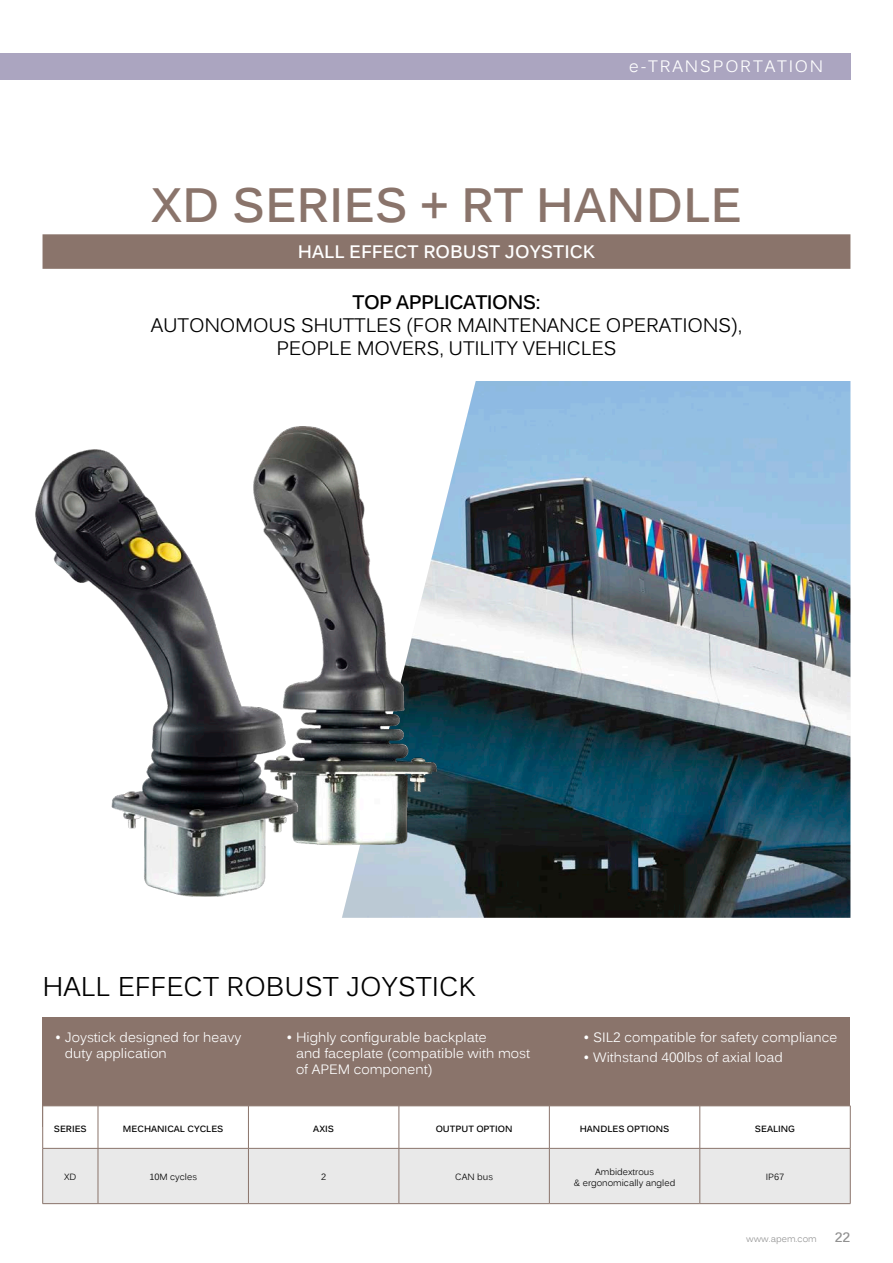
<style>
.page{position:relative;width:893px;height:1263px;background:#fff}
.page>*{position:absolute;margin:0;border:0;box-sizing:border-box;transform-origin:0 0}
.t1{font:700 48px "Kalinga";color:#8a746b}
.t2{font:27px "Kalinga";color:#000}
.categorie{font:19.5px/23.2px "Kalinga";letter-spacing:-.01em;color:#000;text-align:center}
.categorie-2{font:700 18px "Kalinga";color:#fff}
.titre_corpo{font:16.5px "Kalinga";letter-spacing:.11em;color:#fff}
.t3{font:13.5px/16.2px "Kalinga";color:#fff}
.t4{font:700 13.5px "Kalinga";color:#919191}
.t5{font:700 9px "Kalinga";color:#000}
.t6{font:9px/10.8px "Kalinga";color:#000;text-align:center}
.t7{font:9px "Kalinga";color:#919191}
.s1{font-weight:700}
</style>
<div class="page">
<div style="left:0;top:53px;width:850px;height:26px;background:#aba5c0"></div>
<div style="left:43px;top:1017px;width:807px;height:110px;background:#8a746b"></div>
<div style="left:43px;top:234px;width:807px;height:35px;background:#8a746b"></div>
<img style="left:342px;top:381px;width:508px;height:537px">
<img style="left:279px;top:408px;width:209px;height:443px">
<img style="left:35px;top:435px;width:278px;height:462px">
<svg style="left:43px;top:1106px;width:807px;height:97px"></svg>
<hr style="left:42px;top:1106px;width:1px;height:42px;background:#8a746b">
<hr style="left:98px;top:1106px;width:1px;height:42px;background:#8a746b">
<hr style="left:248px;top:1106px;width:1px;height:42px;background:#8a746b">
<hr style="left:399px;top:1106px;width:1px;height:42px;background:#8a746b">
<hr style="left:549px;top:1106px;width:1px;height:42px;background:#8a746b">
<hr style="left:700px;top:1106px;width:1px;height:42px;background:#8a746b">
<hr style="left:850px;top:1106px;width:1px;height:42px;background:#8a746b">
<hr style="left:43px;top:1148px;width:55px;height:1px;background:#8a746b">
<hr style="left:42px;top:1148px;width:1px;height:55px;background:#8a746b">
<hr style="left:98px;top:1148px;width:150px;height:1px;background:#8a746b">
<hr style="left:98px;top:1148px;width:1px;height:55px;background:#8a746b">
<hr style="left:248px;top:1148px;width:151px;height:1px;background:#8a746b">
<hr style="left:248px;top:1148px;width:1px;height:55px;background:#8a746b">
<hr style="left:399px;top:1148px;width:150px;height:1px;background:#8a746b">
<hr style="left:399px;top:1148px;width:1px;height:55px;background:#8a746b">
<hr style="left:549px;top:1148px;width:151px;height:1px;background:#8a746b">
<hr style="left:549px;top:1148px;width:1px;height:55px;background:#8a746b">
<hr style="left:700px;top:1148px;width:150px;height:1px;background:#8a746b">
<hr style="left:700px;top:1148px;width:1px;height:55px;background:#8a746b">
<hr style="left:850px;top:1148px;width:1px;height:55px;background:#8a746b">
<hr style="left:43px;top:1203px;width:55px;height:1px;background:#8a746b">
<hr style="left:98px;top:1203px;width:150px;height:1px;background:#8a746b">
<hr style="left:248px;top:1203px;width:151px;height:1px;background:#8a746b">
<hr style="left:399px;top:1203px;width:150px;height:1px;background:#8a746b">
<hr style="left:549px;top:1203px;width:151px;height:1px;background:#8a746b">
<hr style="left:700px;top:1203px;width:150px;height:1px;background:#8a746b">
<p class="titre_corpo" style="left:629px;top:55px;width:195px">e-TRANSPORTATION</p>
<p class="t1" style="left:151px;top:174px;width:592px">XD SERIES + RT HANDLE</p>
<p class="categorie-2" style="left:298px;top:240px;width:299px">HALL EFFECT ROBUST JOYSTICK</p>
<p class="categorie" style="left:151px;top:292px;width:593px"><span class="s1">TOP APPLICATIONS:<br></span>AUTONOMOUS SHUTTLES (FOR MAINTENANCE OPERATIONS),<br>PEOPLE MOVERS, UTILITY VEHICLES</p>
<p class="t2" style="left:43px;top:969px;width:435px">HALL EFFECT ROBUST JOYSTICK</p>
<p class="t3" style="left:65px;top:1030px;width:178px;text-indent:-10px">• Joystick designed for heavy duty application</p>
<p class="t3" style="left:296px;top:1030px;width:236px;text-indent:-10px">• Highly configurable backplate<br>and faceplate (compatible with most of APEM component)</p>
<p class="t3" style="left:584px;top:1030px;width:255px">• SIL2 compatible for safety compliance</p>
<p class="t3" style="left:584px;top:1050px;width:201px">• Withstand 400lbs of axial load</p>
<p class="t5" style="left:54px;top:1122px;width:34px">SERIES</p>
<p class="t5" style="left:123px;top:1122px;width:102px">MECHANICAL CYCLES</p>
<p class="t5" style="left:313px;top:1122px;width:22px">AXIS</p>
<p class="t5" style="left:436px;top:1122px;width:78px">OUTPUT OPTION</p>
<p class="t5" style="left:580px;top:1122px;width:91px">HANDLES OPTIONS</p>
<p class="t5" style="left:755px;top:1122px;width:42px">SEALING</p>
<p class="t6" style="left:64px;top:1173px;width:14px">XD</p>
<p class="t6" style="left:149px;top:1173px;width:49px">10M cycles</p>
<p class="t6" style="left:321px;top:1173px;width:7px">2</p>
<p class="t6" style="left:455px;top:1173px;width:39px">CAN bus</p>
<p class="t6" style="left:574px;top:1167px;width:103px">Ambidextrous<br>&amp; ergonomically angled</p>
<p class="t6" style="left:766px;top:1173px;width:20px">IP67</p>
<p class="t7" style="left:746px;top:1233px;width:72px">www.apem.com</p>
<p class="t4" style="left:835px;top:1229px;width:17px">22</p>
</div>
